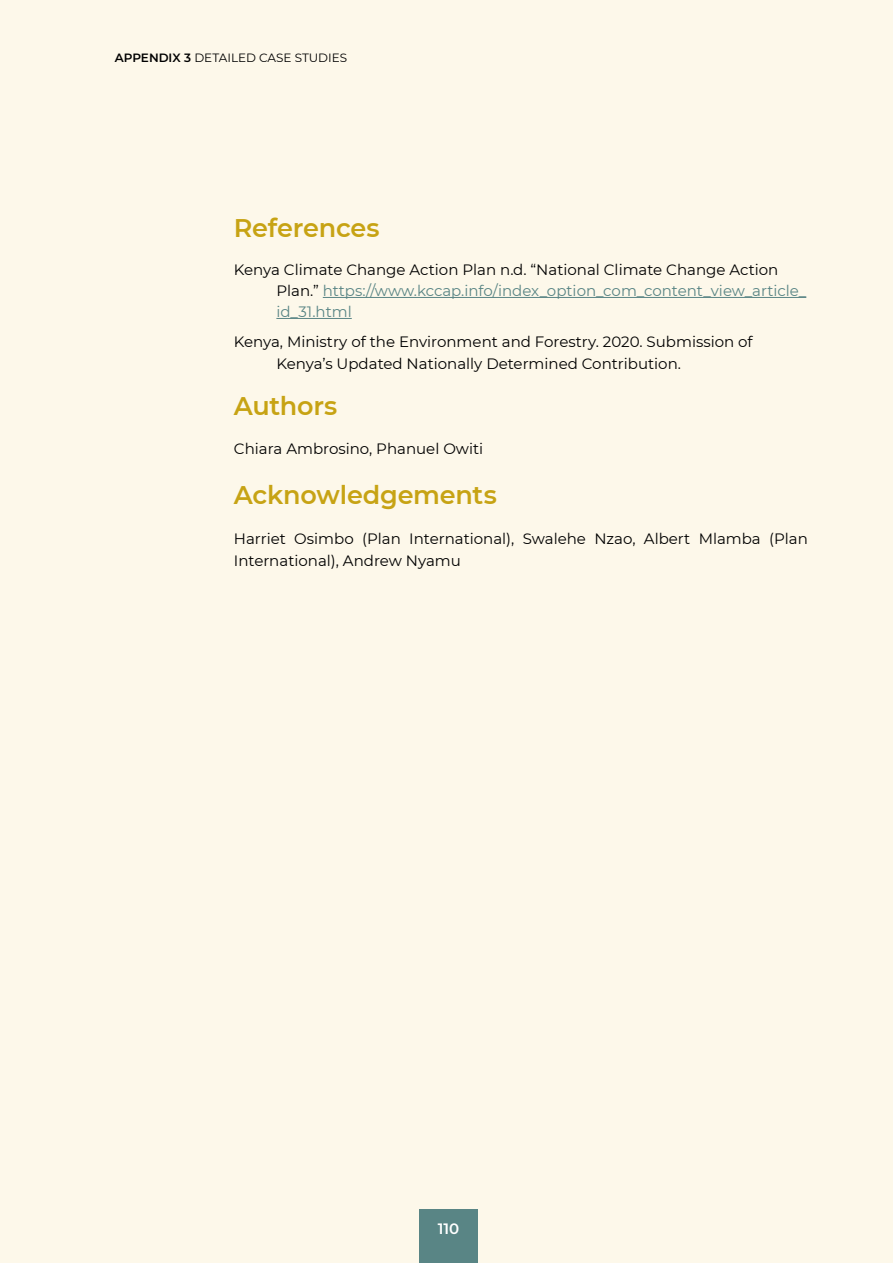
<style>
.page{position:relative;width:893px;height:1263px;background:#fdf8ea}
.page>*{position:absolute;margin:0;border:0;box-sizing:border-box;transform-origin:0 0}
.t1{font:600 25.5px "Montserrat";letter-spacing:-.01em;color:#c7a314}
.t2{font:15px/22.5px "Montserrat";color:#000}
.t3{font:15px/21px "Montserrat";color:#598585}
.t4{font:600 15px "Montserrat";color:#fff}
.t5{font:12px "Montserrat";color:#000}
.s1{font-weight:600}
.s2{color:#000}
</style>
<div class="page">
<div style="left:420px;top:1209px;width:58px;height:54px;background:#598585"></div>
<hr style="left:323px;top:297px;width:483px;height:1px;background:#598585">
<hr style="left:276px;top:318px;width:76px;height:1px;background:#598585">
<p class="t5" style="left:115px;top:49px;width:234px"><span class="s1">APPENDIX 3</span> DETAILED CASE STUDIES</p>
<h1 class="t1" style="left:234px;top:210px;width:147px">References</h1>
<p class="t3" style="left:276px;top:259px;width:531px;text-indent:-43px"><span class="s2">Kenya Climate Change Action Plan n.d. “National Climate Change Action<br>Plan.”</span> https://www.kccap.info/index_option_com_content_view_article_ id_31.html</p>
<p class="t2" style="left:276px;top:330px;width:478px;text-indent:-43px">Kenya, Ministry of the Environment and Forestry. 2020. Submission of<br>Kenya’s Updated Nationally Determined Contribution.</p>
<h1 class="t1" style="left:234px;top:388px;width:105px">Authors</h1>
<p class="t2" style="left:234px;top:437px;width:251px">Chiara Ambrosino, Phanuel Owiti</p>
<h1 class="t1" style="left:234px;top:477px;width:264px">Acknowledgements</h1>
<p class="t2" style="left:234px;top:526px;width:576px">Harriet Osimbo (Plan International), Swalehe Nzao, Albert Mlamba (Plan<br>International), Andrew Nyamu</p>
<p class="t4" style="left:438px;top:1218px;width:23px">110</p>
</div>
